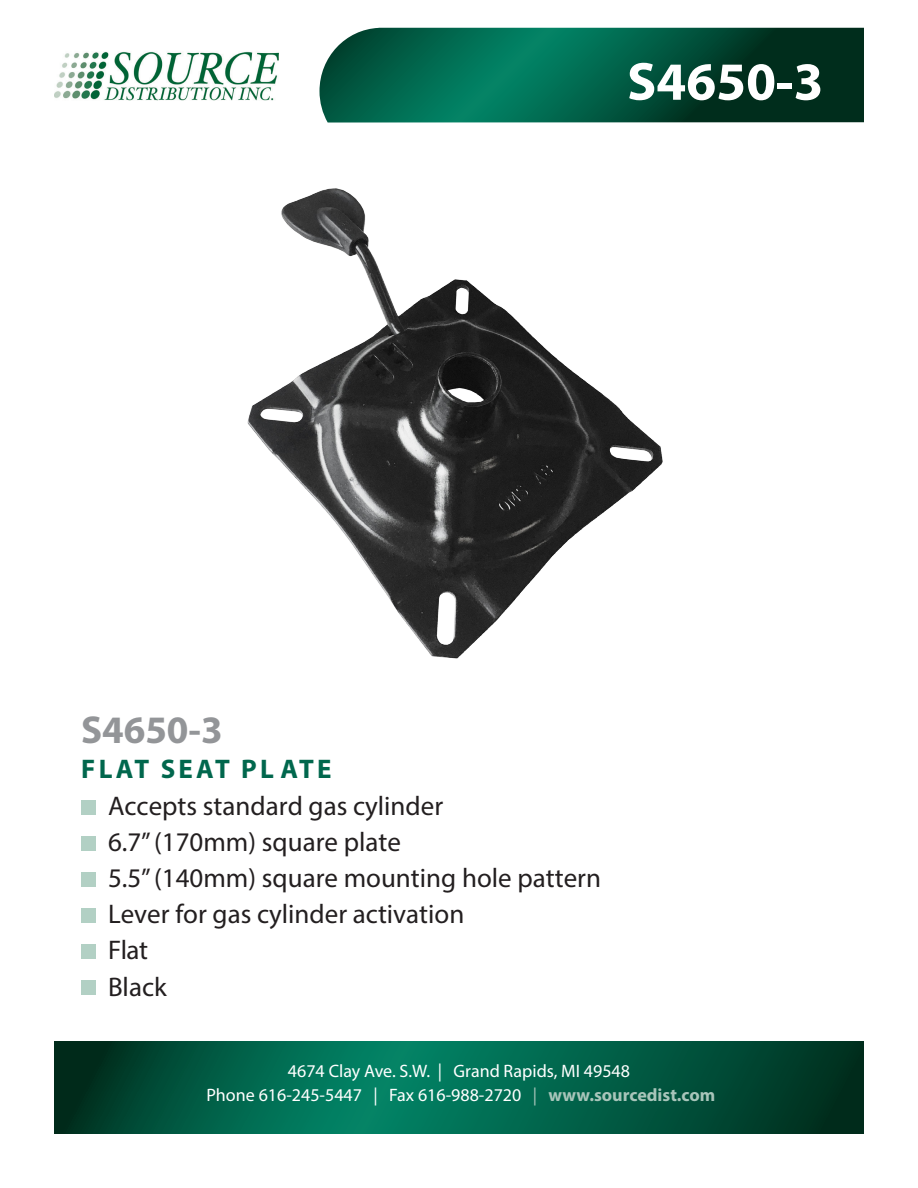
<style>
.page{position:relative;width:918px;height:1188px;background:#fff}
.page>*{position:absolute;margin:0;border:0;box-sizing:border-box;transform-origin:0 0}
.t1{font:700 54px "Myriad Pro";color:#fff}
.t2{font:700 39px "Myriad Pro";color:#939598}
.t3{font:27px/36.3px "Myriad Pro";color:#231f20}
.t4{font:700 27px "Myriad Pro";letter-spacing:.12em;color:#01674d}
.t5{font:18px "Myriad Pro";color:#fff}
.s1{color:#a8c5ba}
.s2{font-weight:700;color:#a8c5ba}
</style>
<div class="page">
<svg style="left:54px;top:1041px;width:810px;height:93px;background:#005a42"></svg>
<svg style="left:320px;top:28px;width:544px;height:95px;background:#075943"></svg>
<img style="left:54px;top:51px;width:225px;height:50px">
<div style="left:81px;top:801px;width:14px;height:14px;background:#b2d0c4"></div>
<div style="left:81px;top:837px;width:14px;height:14px;background:#b2d0c4"></div>
<div style="left:81px;top:873px;width:14px;height:14px;background:#b2d0c4"></div>
<div style="left:81px;top:909px;width:14px;height:14px;background:#b2d0c4"></div>
<div style="left:81px;top:945px;width:14px;height:14px;background:#b2d0c4"></div>
<div style="left:81px;top:981px;width:14px;height:14px;background:#b2d0c4"></div>
<img style="left:247px;top:188px;width:416px;height:471px">
<p class="t1" style="left:627px;top:46px;width:198px">S4650-3</p>
<p class="t2" style="left:81px;top:704px;width:143px">S4650-3</p>
<p class="t4" style="left:81px;top:751px;width:252px">FLAT SEAT PL ATE</p>
<p class="t3" style="left:108px;top:788px;width:495px">Accepts standard gas cylinder<br>6.7” (170mm) square plate<br>5.5” (140mm) square mounting hole pattern<br>Lever for gas cylinder activation<br>Flat<br>Black</p>
<p class="t5" style="left:288px;top:1060px;width:344px">4674 Clay Ave. S.W. | Grand Rapids, MI 49548</p>
<p class="t5" style="left:206px;top:1084px;width:510px">Phone 616-245-5447 | Fax 616-988-2720 <span class="s1">|</span> <span class="s2">www.sourcedist.com</span></p>
</div>
